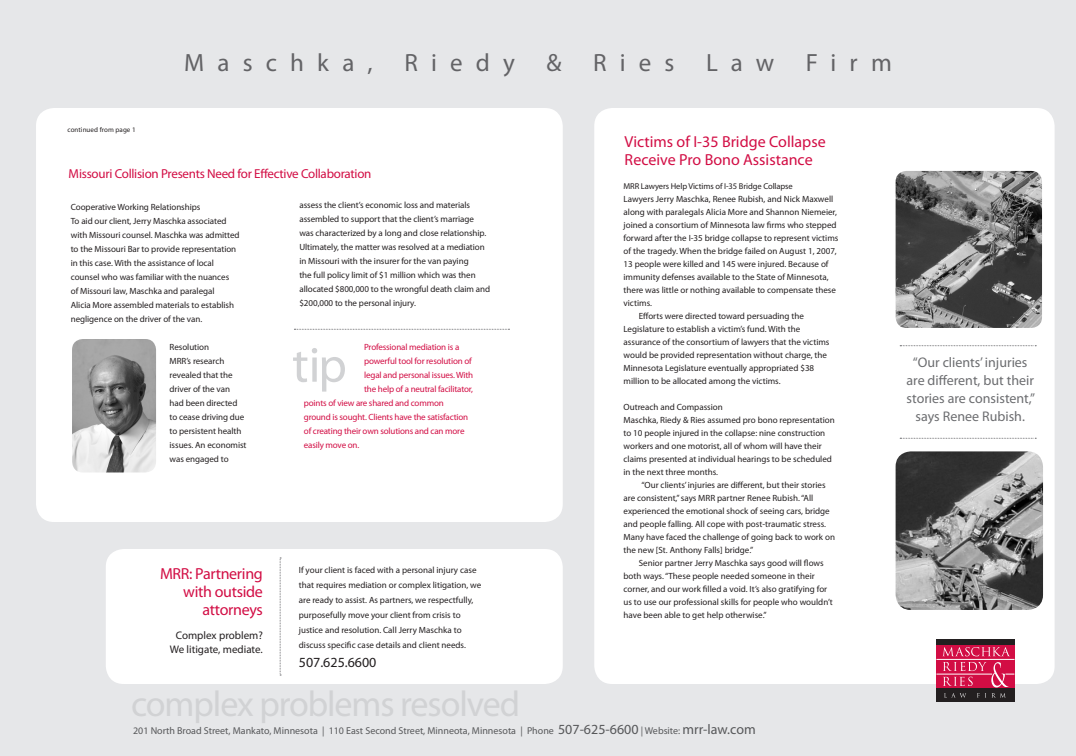
<style>
.page{position:relative;width:1076px;height:756px;background:#e6e7e9}
.page>*{position:absolute;margin:0;border:0;box-sizing:border-box;transform-origin:0 0}
.t1{font:50px "Myriad Pro";color:#d1d2d4}
.t2{font:36px "Myriad Pro";letter-spacing:-.03em;color:#d1d2d4}
.t3{font:25px "Myriad Pro";letter-spacing:.525em;color:#636366}
.t4{font:16px/18px "Myriad Pro";letter-spacing:-.005em;color:#d20d44;text-align:right}
.t5{font:14px/18px "Myriad Pro";color:#6c6d70;text-align:center}
.t6{font:14px "Myriad Pro";color:#231f20}
.t7{font:13px "Myriad Pro";letter-spacing:-.02em;color:#d20d44}
.t8{font:11px "Myriad Pro";color:#231f20}
.t9{font:10px "Myriad Pro";color:#57585a}
.t10{font:9px/13px "Myriad Pro";color:#231f20}
.t11{font:9px "Myriad Pro";letter-spacing:-.02em;color:#d20d44}
.t12{font:8.5px "Myriad Pro";letter-spacing:-.01em;color:#231f20}
.t13{font:7px "Myriad Pro";letter-spacing:.01em;color:#231f20}
.s1{font-size:14px}
</style>
<div class="page">
<div style="left:36px;top:108px;width:526px;height:414px;background:#fff;border-radius:18px"></div>
<div style="left:594px;top:108px;width:460px;height:576px;background:#fff;border-radius:18px"></div>
<svg style="left:936px;top:645px;width:78px;height:44px"></svg>
<svg style="left:942px;top:647px;width:68px;height:9px"></svg>
<div style="left:936px;top:640px;width:78px;height:5px;background:#231f20"></div>
<div style="left:936px;top:689px;width:78px;height:13px;background:#231f20"></div>
<hr style="left:936px;top:659px;width:78px;height:1px;background:#fff">
<hr style="left:936px;top:674px;width:56px;height:1px;background:#fff">
<svg style="left:942px;top:662px;width:72px;height:25px"></svg>
<svg style="left:944px;top:693px;width:22px;height:5px"></svg>
<svg style="left:977px;top:693px;width:28px;height:5px"></svg>
<svg style="left:294px;top:329px;width:215px;height:1px"></svg>
<svg style="left:900px;top:346px;width:136px;height:1px"></svg>
<svg style="left:900px;top:438px;width:136px;height:1px"></svg>
<div style="left:106px;top:549px;width:456px;height:135px;background:#fff;border-radius:18px"></div>
<svg style="left:280px;top:558px;width:1px;height:118px"></svg>
<img style="left:895px;top:171px;width:147px;height:157px">
<img style="left:895px;top:451px;width:148px;height:159px">
<img style="left:72px;top:339px;width:84px;height:133px">
<p class="t3" style="left:184px;top:48px;width:190px">Maschka,</p>
<p class="t3" style="left:404px;top:48px;width:112px">Riedy</p>
<p class="t3" style="left:546px;top:48px;width:17px">&amp;</p>
<p class="t3" style="left:593px;top:48px;width:83px">Ries</p>
<p class="t3" style="left:706px;top:48px;width:70px">Law</p>
<p class="t3" style="left:806px;top:48px;width:87px">Firm</p>
<p class="t13" style="left:68px;top:126px;width:70px">continued from page 1</p>
<p class="t7" style="left:69px;top:165px;width:304px">Missouri Collision Presents Need for Effective Collaboration</p>
<p class="t10" style="left:71px;top:201px;width:131px">Cooperative Working Relationships</p>
<p class="t10" style="left:71px;top:214px;width:170px;line-height:14px">To aid our client, Jerry Maschka associated with Missouri counsel. Maschka was admitted to the Missouri Bar to provide representation in this case. With the assistance of local counsel who was familiar with the nuances<br>of Missouri law, Maschka and paralegal<br>Alicia More assembled materials to establish negligence on the driver of the van.</p>
<p class="t10" style="left:170px;top:341px;width:41px">Resolution</p>
<p class="t10" style="left:170px;top:354px;width:78px;line-height:14px">MRR’s research revealed that the driver of the van had been directed to cease driving due to persistent health issues. An economist was engaged to</p>
<p class="t10" style="left:299px;top:198px;width:192px;line-height:14px">assess the client’s economic loss and materials assembled to support that the client’s marriage was characterized by a long and close relationship.<br>Ultimately, the matter was resolved at a mediation in Missouri with the insurer for the van paying<br>the full policy limit of $1 million which was then allocated $800,000 to the wrongful death claim and $200,000 to the personal injury.</p>
<p class="t11" style="left:364px;top:342px;width:97px">Professional mediation is a</p>
<p class="t11" style="left:364px;top:356px;width:109px">powerful tool for resolution of</p>
<p class="t11" style="left:364px;top:370px;width:111px">legal and personal issues. With</p>
<p class="t11" style="left:364px;top:384px;width:110px">the help of a neutral facilitator,</p>
<p class="t11" style="left:304px;top:398px;width:141px">points of view are shared and common</p>
<p class="t11" style="left:304px;top:412px;width:166px">ground is sought. Clients have the satisfaction</p>
<p class="t11" style="left:304px;top:426px;width:162px">of creating their own solutions and can more</p>
<p class="t11" style="left:304px;top:440px;width:57px">easily move on.</p>
<p class="t1" style="left:292px;top:334px;width:56px">tip</p>
<p class="t4" style="left:160px;top:564px;width:104px">MRR: Partnering with outside attorneys</p>
<p class="t8" style="left:176px;top:628px;width:89px">Complex problem?</p>
<p class="t8" style="left:170px;top:642px;width:95px">We litigate, mediate.</p>
<p class="t10" style="left:299px;top:562px;width:184px;line-height:15px">If your client is faced with a personal injury case that requires mediation or complex litigation, we are ready to assist. As partners, we respectfully, purposefully move your client from crisis to justice and resolution. Call Jerry Maschka to discuss specific case details and client needs.</p>
<p class="t6" style="left:299px;top:654px;width:79px">507.625.6600</p>
<p class="t4" style="left:624px;top:132px;width:202px;text-align:left">Victims of I-35 Bridge Collapse<br>Receive Pro Bono Assistance</p>
<p class="t12" style="left:623px;top:181px;width:171px">MRR Lawyers Help Victims of I-35 Bridge Collapse</p>
<p class="t10" style="left:623px;top:193px;width:216px">Lawyers Jerry Maschka, Renee Rubish, and Nick Maxwell along with paralegals Alicia More and Shannon Niemeier, joined a consortium of Minnesota law firms who stepped forward after the I-35 bridge collapse to represent victims of the tragedy. When the bridge failed on August 1, 2007, 13 people were killed and 145 were injured. Because of immunity defenses available to the State of Minnesota, there was little or nothing available to compensate these victims.</p>
<p class="t10" style="left:623px;top:310px;width:207px;text-indent:15px">Efforts were directed toward persuading the Legislature to establish a victim’s fund. With the assurance of the consortium of lawyers that the victims would be provided representation without charge, the Minnesota Legislature eventually appropriated $38 million to be allocated among the victims.</p>
<p class="t10" style="left:623px;top:401px;width:101px">Outreach and Compassion</p>
<p class="t10" style="left:623px;top:414px;width:213px">Maschka, Riedy &amp; Ries assumed pro bono representation to 10 people injured in the collapse: nine construction workers and one motorist, all of whom will have their claims presented at individual hearings to be scheduled in the next three months.</p>
<p class="t10" style="left:623px;top:479px;width:213px;text-indent:18px">“Our clients’ injuries are different, but their stories are consistent,” says MRR partner Renee Rubish. “All experienced the emotional shock of seeing cars, bridge and people falling. All cope with post-traumatic stress.<br>Many have faced the challenge of going back to work on the new [St. Anthony Falls] bridge.”</p>
<p class="t10" style="left:623px;top:557px;width:211px;text-indent:15px">Senior partner Jerry Maschka says good will flows both ways. “These people needed someone in their corner, and our work filled a void. It’s also gratifying for us to use our professional skills for people who wouldn’t have been able to get help otherwise.”</p>
<p class="t2" style="left:131px;top:682px;width:390px">complex problems resolved</p>
<p class="t9" style="left:133px;top:725px;width:624px">201 North Broad Street, Mankato, Minnesota | 110 East Second Street, Minneota, Minnesota | Phone <span class="s1">507-625-6600</span> | Website: <span class="s1">mrr-law.com</span></p>
<p class="t5" style="left:906px;top:353px;width:130px">“Our clients’ injuries are different, but their stories are consistent,” says Renee Rubish.</p>
</div>
